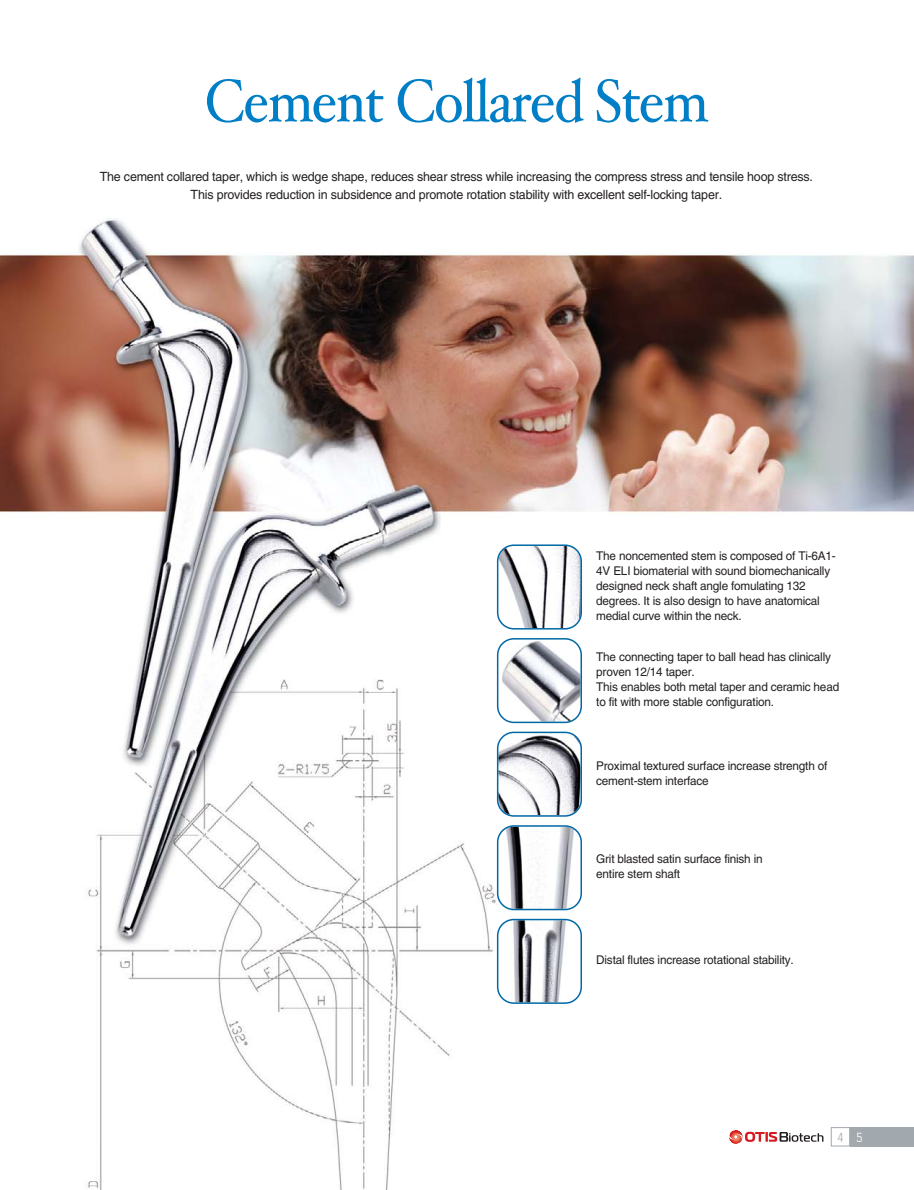
<style>
.page{position:relative;width:914px;height:1190px;background:#fff}
.page>*{position:absolute;margin:0;border:0;box-sizing:border-box;transform-origin:0 0}
.t1{font:60px "Hoefler Text";letter-spacing:-.03em;color:#007fc6;scale:.92 1}
.t2{font:13.5px "Center City";color:#a2a9ae;scale:.9 1}
.t3{font:12.75px/18px "Helvetica";letter-spacing:-.015em;color:#231f20;text-align:center}
.t4{font:12px/15px "Helvetica";letter-spacing:-.015em;color:#231f20}
.s1{color:#fff}
</style>
<div class="page">
<img style="left:0;top:219px;width:914px;height:970px">
<img style="left:498px;top:546px;width:82px;height:82px;border-radius:16px">
<div style="left:497px;top:544px;width:85px;height:85px;border:2px solid #0068a6;border-radius:16px"></div>
<img style="left:498px;top:639px;width:82px;height:82px;border-radius:16px">
<div style="left:497px;top:638px;width:85px;height:85px;border:2px solid #0068a6;border-radius:16px"></div>
<img style="left:498px;top:733px;width:82px;height:82px;border-radius:16px">
<div style="left:497px;top:731px;width:85px;height:85px;border:2px solid #0068a6;border-radius:16px"></div>
<img style="left:498px;top:826px;width:82px;height:82px;border-radius:16px">
<div style="left:497px;top:825px;width:85px;height:85px;border:2px solid #0068a6;border-radius:16px"></div>
<img style="left:498px;top:920px;width:82px;height:82px;border-radius:16px">
<div style="left:497px;top:918px;width:85px;height:85px;border:2px solid #0068a6;border-radius:16px"></div>
<div style="left:850px;top:1127px;width:64px;height:19px;background:#a2a9ae"></div>
<div style="left:830px;top:1127px;width:20px;height:19px;border:1px solid #a2a9ae"></div>
<svg style="left:729px;top:1130px;width:94px;height:13px"></svg>
<h1 class="t1" style="left:204px;top:78px;width:549px">Cement Collared Stem</h1>
<p class="t3" style="left:100px;top:168px;width:714px">The cement collared taper, which is wedge shape, reduces shear stress while increasing the compress stress and tensile hoop stress.<br>This provides reduction in subsidence and promote rotation stability with excellent self-locking taper.</p>
<p class="t4" style="left:596px;top:549px;width:241px">The noncemented stem is composed of Ti-6A1- 4V ELI biomaterial with sound biomechanically designed neck shaft angle fomulating 132 degrees. It is also design to have anatomical medial curve within the neck.</p>
<p class="t4" style="left:596px;top:650px;width:244px">The connecting taper to ball head has clinically proven 12/14 taper.<br>This enables both metal taper and ceramic head to fit with more stable configuration.</p>
<p class="t4" style="left:596px;top:759px;width:233px">Proximal textured surface increase strength of cement-stem interface</p>
<p class="t4" style="left:596px;top:852px;width:168px">Grit blasted satin surface finish in entire stem shaft</p>
<p class="t4" style="left:596px;top:953px;width:199px">Distal flutes increase rotational stability.</p>
<p class="t2" style="left:837px;top:1129px;width:30px">4 <span class="s1">5</span></p>
</div>
